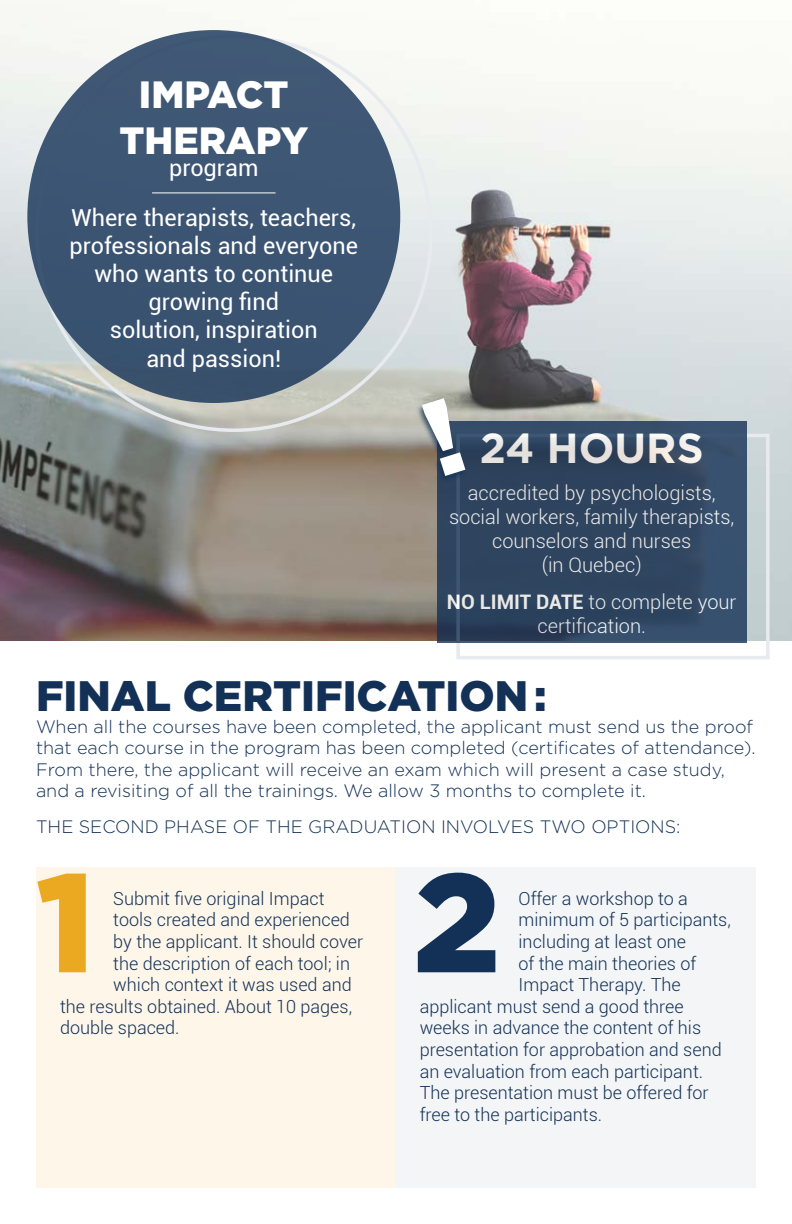
<style>
.page{position:relative;width:792px;height:1224px;background:#fff}
.page>*{position:absolute;margin:0;border:0;box-sizing:border-box;transform-origin:0 0}
.Titres_modules{font:900 140px "Gotham";color:#eba921}
.Titres_modules-2{font:900 140px "Gotham";color:#133156}
.Titres_modules-3{font:900 42.6px "Gotham";color:#133156}
.t1{font:700 42px "Gotham";color:#fff}
.t2{font:900 38px "Gotham";color:#fff}
.t3{font:23.4px/28.2px "Roboto";color:#fff;text-align:center}
.t4{font:300 20px/24px "Roboto";color:#fff;text-align:center}
.Paragraphes{font:300 18px "Roboto";color:#133156}
.Titres_modules-4{font:300 18px/21.6px "Gotham";color:#133156}
.s1{font-weight:700}
</style>
<div class="page">
<img style="left:0;top:0;width:792px;height:640px">
<div style="left:456px;top:434px;width:314px;height:225px;border:4px solid #e7eaee"></div>
<div style="left:27px;top:30px;width:373px;height:373px;background:#3c5573;border-radius:50%"></div>
<hr style="left:152px;top:192px;width:124px;height:1px;background:#fff">
<svg style="left:437px;top:421px;width:310px;height:221px;background:#304661"></svg>
<div style="left:415px;top:397px;width:53px;height:87px;background:#133156;opacity:.75"></div>
<div style="left:36px;top:867px;width:360px;height:321px;background:#fdf6e9"></div>
<div style="left:396px;top:867px;width:360px;height:321px;background:#f3f5f7"></div>
<svg style="left:422px;top:398px;width:44px;height:78px;background:#596673"></svg>
<p class="t2" style="left:139px;top:69px;width:151px">IMPACT</p>
<p class="t2" style="left:119px;top:114px;width:190px">THERAPY</p>
<p class="t3" style="left:169px;top:152px;width:91px">program</p>
<p class="t3" style="left:69px;top:203px;width:290px">Where therapists, teachers, professionals and everyone who wants to continue growing find<br>solution, inspiration<br>and passion!</p>
<h3 class="t1" style="left:480px;top:421px;width:225px">24 HOURS</h3>
<p class="t4" style="left:449px;top:481px;width:287px">accredited by psychologists, social workers, family therapists, counselors and nurses<br>(in Quebec)</p>
<p class="t4" style="left:447px;top:590px;width:291px"><span class="s1">NO LIMIT DATE</span> to complete your certification.</p>
<p class="Titres_modules-3" style="left:36px;top:667px;width:512px">FINAL CERTIFICATION :</p>
<p class="Titres_modules-4" style="left:36px;top:715px;width:721px">When all the courses have been completed, the applicant must send us the proof that each course in the program has been completed (certificates of attendance).<br>From there, the applicant will receive an exam which will present a case study, and a revisiting of all the trainings. We allow 3 months to complete it.</p>
<p class="Titres_modules-4" style="left:36px;top:816px;width:646px">THE SECOND PHASE OF THE GRADUATION INVOLVES TWO OPTIONS:</p>
<p class="Titres_modules" style="left:36px;top:826px;width:61px">1</p>
<p class="Titres_modules-2" style="left:413px;top:826px;width:89px">2</p>
<p class="Paragraphes" style="left:113px;top:886px;width:213px">Submit five original Impact</p>
<p class="Paragraphes" style="left:113px;top:908px;width:238px">tools created and experienced</p>
<p class="Paragraphes" style="left:113px;top:929px;width:251px">by the applicant. It should cover</p>
<p class="Paragraphes" style="left:113px;top:951px;width:238px">the description of each tool; in</p>
<p class="Paragraphes" style="left:113px;top:972px;width:240px">which context it was used and</p>
<p class="Paragraphes" style="left:60px;top:994px;width:294px">the results obtained. About 10 pages,</p>
<p class="Paragraphes" style="left:60px;top:1016px;width:121px">double spaced.</p>
<p class="Paragraphes" style="left:519px;top:886px;width:171px">Offer a workshop to a</p>
<p class="Paragraphes" style="left:519px;top:908px;width:214px">minimum of 5 participants,</p>
<p class="Paragraphes" style="left:519px;top:929px;width:169px">including at least one</p>
<p class="Paragraphes" style="left:519px;top:951px;width:179px">of the main theories of</p>
<p class="Paragraphes" style="left:519px;top:972px;width:164px">Impact Therapy. The</p>
<p class="Paragraphes" style="left:420px;top:994px;width:266px">applicant must send a good three</p>
<p class="Paragraphes" style="left:420px;top:1016px;width:283px">weeks in advance the content of his</p>
<p class="Paragraphes" style="left:420px;top:1037px;width:304px">presentation for approbation and send</p>
<p class="Paragraphes" style="left:420px;top:1059px;width:285px">an evaluation from each participant.</p>
<p class="Paragraphes" style="left:420px;top:1080px;width:291px">The presentation must be offered for</p>
<p class="Paragraphes" style="left:420px;top:1102px;width:184px">free to the participants.</p>
</div>
